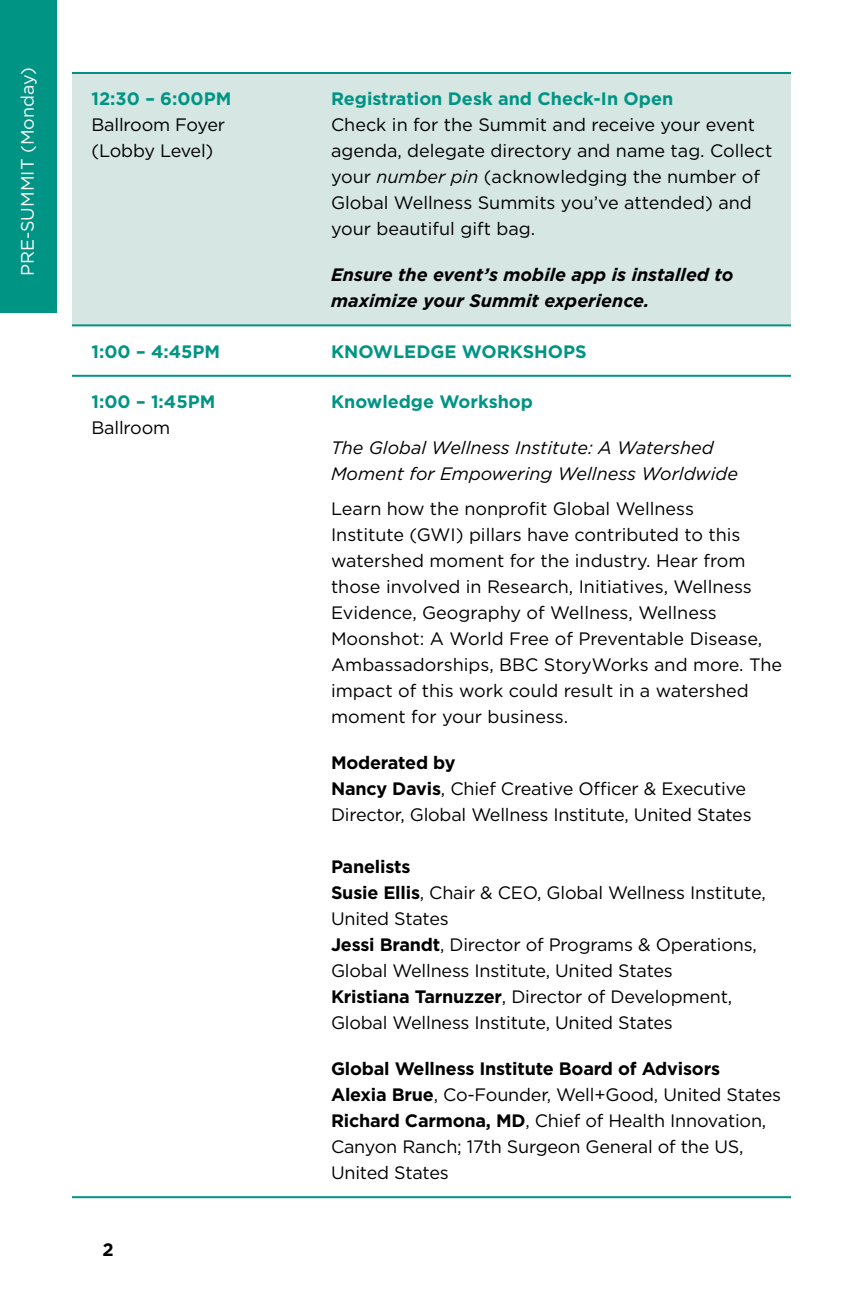
<style>
.page{position:relative;width:864px;height:1296px;background:#fff}
.page>*{position:absolute;margin:0;border:0;box-sizing:border-box;transform-origin:0 0}
.t1{font:18px/26px "Gotham";letter-spacing:-.01em;color:#000}
.t2{font:700 18px "Gotham";color:#009484}
.t3{font:italic 18px/26px "Gotham";color:#000}
.t4{font:italic 700 18px/26px "Gotham";color:#000}
.t5{font:18px "Gotham";color:#fff}
.t6{font:700 18px "Gotham";color:#000}
.s1{font-style:italic}
.s2{font-weight:700}
</style>
<div class="page">
<div style="left:0;top:0;width:57px;height:313px;background:#009484"></div>
<div style="left:72px;top:74px;width:719px;height:250px;background:#d5e6e3"></div>
<hr style="left:72px;top:324px;width:251px;height:2px;background:#009484">
<hr style="left:323px;top:324px;width:468px;height:2px;background:#009484">
<hr style="left:72px;top:72px;width:251px;height:2px;background:#009484">
<hr style="left:323px;top:72px;width:468px;height:2px;background:#009484">
<hr style="left:72px;top:375px;width:251px;height:2px;background:#009484">
<hr style="left:323px;top:375px;width:468px;height:2px;background:#009484">
<hr style="left:72px;top:1196px;width:251px;height:2px;background:#009484">
<hr style="left:323px;top:1196px;width:468px;height:2px;background:#009484">
<p class="t5" style="left:16px;top:276px;width:211px;rotate:-90deg">PRE-SUMMIT (Monday)</p>
<p class="t2" style="left:92px;top:87px;width:141px">12:30 – 6:00PM</p>
<p class="t1" style="left:92px;top:112px;width:135px">Ballroom Foyer (Lobby Level)</p>
<p class="t2" style="left:331px;top:87px;width:344px">Registration Desk and Check-In Open</p>
<p class="t1" style="left:331px;top:112px;width:443px">Check in for the Summit and receive your event agenda, delegate directory and name tag. Collect your <span class="s1">number pin</span> (acknowledging the number of Global Wellness Summits you’ve attended) and your beautiful gift bag.</p>
<p class="t4" style="left:331px;top:262px;width:404px">Ensure the event’s mobile app is installed to maximize your Summit experience.</p>
<p class="t2" style="left:92px;top:339px;width:130px">1:00 – 4:45PM</p>
<p class="t2" style="left:331px;top:339px;width:75px">KNOWLED</p>
<p class="t2" style="left:430px;top:339px;width:107px">GE WOR KSHO</p>
<p class="t2" style="left:563px;top:339px;width:23px">PS</p>
<p class="t2" style="left:91px;top:390px;width:125px">1:00 – 1:45PM</p>
<p class="t1" style="left:91px;top:414px;width:80px">Ballroom</p>
<p class="t2" style="left:331px;top:390px;width:204px">Knowledge Workshop</p>
<p class="t3" style="left:331px;top:434px;width:409px">The Global Wellness Institute: A Watershed<br>Moment for Empowering Wellness Worldwide</p>
<p class="t1" style="left:331px;top:495px;width:453px">Learn how the nonprofit Global Wellness<br>Institute (GWI) pillars have contributed to this watershed moment for the industry. Hear from those involved in Research, Initiatives, Wellness Evidence, Geography of Wellness, Wellness Moonshot: A World Free of Preventable Disease, Ambassadorships, BBC StoryWorks and more. The impact of this work could result in a watershed moment for your business.</p>
<p class="t1" style="left:331px;top:749px;width:422px"><span class="s2">Moderated by<br>Nancy Davis</span>, Chief Creative Officer &amp; Executive<br>Director, Global Wellness Institute, United States</p>
<p class="t1" style="left:331px;top:853px;width:436px"><span class="s2">Panelists<br>Susie Ellis</span>, Chair &amp; CEO, Global Wellness Institute, United States<br><span class="s2">Jessi Brandt</span>, Director of Programs &amp; Operations, Global Wellness Institute, United States<br><span class="s2">Kristiana Tarnuzzer</span>, Director of Development, Global Wellness Institute, United States</p>
<p class="t1" style="left:331px;top:1055px;width:452px"><span class="s2">Global Wellness Institute Board of Advisors<br>Alexia Brue</span>, Co-Founder, Well+Good, United States <span class="s2">Richard Carmona, MD</span>, Chief of Health Innovation, Canyon Ranch; 17th Surgeon General of the US, United States</p>
<p class="t6" style="left:102px;top:1238px;width:13px">2</p>
</div>
